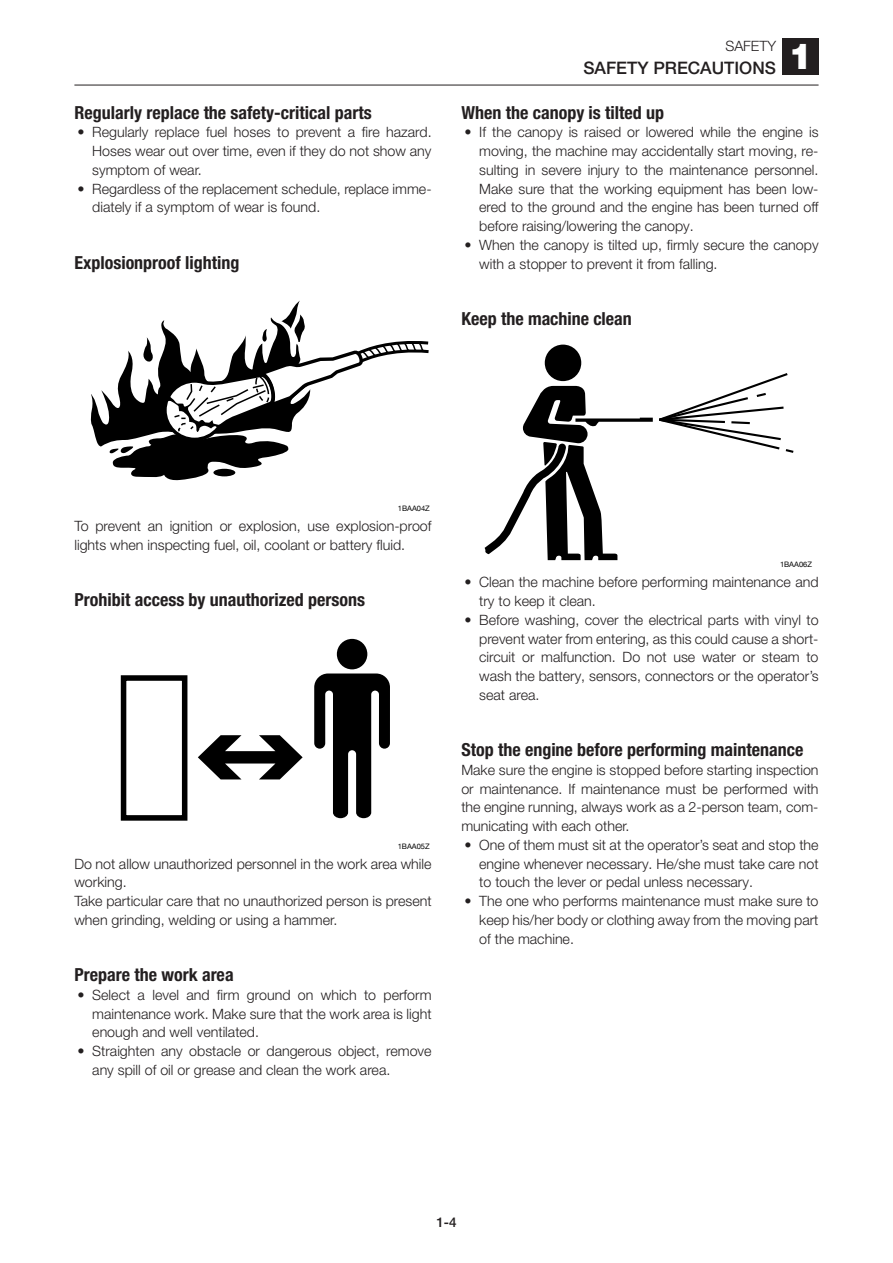
<style>
.page{position:relative;width:893px;height:1263px;background:#fff}
.page>*{position:absolute;margin:0;border:0;box-sizing:border-box;transform-origin:0 0}
.t1{font:900 36px "Helvetica Neue LT Pro";color:#fff}
.caption_5S{font:700 condensed 18px "Helvetica Neue LT Pro";color:#231f20}
.header_1{font:500 17.25px "Helvetica Neue LT Pro";color:#231f20}
.style_2{font:300 14.25px/18.8px "Helvetica Neue LT Pro";color:#231f20;text-align:justify}
.base{font:300 14.25px/18.8px "Helvetica Neue LT Pro";color:#231f20}
.t2{font:500 13.5px "Helvetica Neue LT Pro";color:#231f20}
.t3{font:7.5px "Helvetica Neue";color:#000}
</style>
<div class="page">
<hr style="left:74px;top:85px;width:745px;height:1px;background:#231f20">
<div style="left:782px;top:38px;width:37px;height:36px;background:#231f20"></div>
<svg style="left:90px;top:300px;width:339px;height:181px"></svg>
<svg style="left:120px;top:638px;width:270px;height:183px"></svg>
<svg style="left:484px;top:344px;width:310px;height:217px"></svg>
<p class="caption_5S" style="left:74px;top:102px;width:299px">Regularly replace the safety-critical parts</p>
<p class="style_2" style="left:92px;top:123px;width:341px;text-indent:-15px">• Regularly replace fuel hoses to prevent a fire hazard.<br>Hoses wear out over time, even if they do not show any symptom of wear.</p>
<p class="style_2" style="left:92px;top:179px;width:341px;text-indent:-15px">• Regardless of the replacement schedule, replace imme&shy;diately if a symptom of wear is found.</p>
<p class="caption_5S" style="left:74px;top:252px;width:167px">Explosionproof lighting</p>
<p class="style_2" style="left:725px;top:36px;width:19px">Safet</p>
<p class="style_2" style="left:767px;top:36px;width:10px">y</p>
<p class="header_1" style="left:583px;top:58px;width:94px">SAFETY PRECAUTIONS</p>
<h1 class="t1" style="left:788px;top:35px;width:26px">1</h1>
<p class="caption_5S" style="left:461px;top:102px;width:204px">When the canopy is tilted up</p>
<p class="style_2" style="left:479px;top:123px;width:341px;text-indent:-15px">• If the canopy is raised or lowered while the engine is moving, the machine may accidentally start moving, re&shy;sulting in severe injury to the maintenance personnel.<br>Make sure that the working equipment has been low&shy;ered to the ground and the engine has been turned off before raising/lowering the canopy.</p>
<p class="style_2" style="left:479px;top:235px;width:341px;text-indent:-15px">• When the canopy is tilted up, firmly secure the canopy with a stopper to prevent it from falling.</p>
<p class="caption_5S" style="left:461px;top:308px;width:172px">Keep the machine clean</p>
<p class="t3" style="left:398px;top:504px;width:33px">1BAA04Z</p>
<p class="base" style="left:74px;top:516px;width:359px">To prevent an ignition or explosion, use explosion-proof lights when inspecting fuel, oil, coolant or battery fluid.</p>
<p class="caption_5S" style="left:74px;top:590px;width:292px">Prohibit access by unauthorized persons</p>
<p class="t3" style="left:398px;top:841px;width:33px">1BAA05Z</p>
<p class="base" style="left:74px;top:854px;width:359px">Do not allow unauthorized personnel in the work area while working.</p>
<p class="base" style="left:74px;top:891px;width:359px">Take particular care that no unauthorized person is present when grinding, welding or using a hammer.</p>
<p class="caption_5S" style="left:74px;top:965px;width:161px">Prepare the work area</p>
<p class="style_2" style="left:92px;top:985px;width:341px;text-indent:-15px">• Select a level and firm ground on which to perform maintenance work. Make sure that the work area is light enough and well ventilated.</p>
<p class="style_2" style="left:92px;top:1041px;width:341px;text-indent:-15px">• Straighten any obstacle or dangerous object, remove any spill of oil or grease and clean the work area.</p>
<p class="t3" style="left:780px;top:560px;width:33px">1BAA06Z</p>
<p class="style_2" style="left:479px;top:573px;width:341px;text-indent:-15px">• Clean the machine before performing maintenance and try to keep it clean.</p>
<p class="style_2" style="left:479px;top:610px;width:341px;text-indent:-15px">• Before washing, cover the electrical parts with vinyl to prevent water from entering, as this could cause a short&shy;circuit or malfunction. Do not use water or steam to wash the battery, sensors, connectors or the operator’s seat area.</p>
<p class="caption_5S" style="left:461px;top:740px;width:344px">Stop the engine before performing maintenance</p>
<p class="base" style="left:461px;top:760px;width:359px;text-align:justify">Make sure the engine is stopped before starting inspection or maintenance. If maintenance must be performed with the engine running, always work as a 2-person team, com&shy;municating with each other.</p>
<p class="style_2" style="left:479px;top:835px;width:341px;text-indent:-15px">• One of them must sit at the operator’s seat and stop the engine whenever necessary. He/she must take care not to touch the lever or pedal unless necessary.</p>
<p class="style_2" style="left:479px;top:891px;width:341px;text-indent:-15px">• The one who performs maintenance must make sure to keep his/her body or clothing away from the moving part of the machine.</p>
<p class="t2" style="left:436px;top:1213px;width:22px">1-4</p>
</div>
